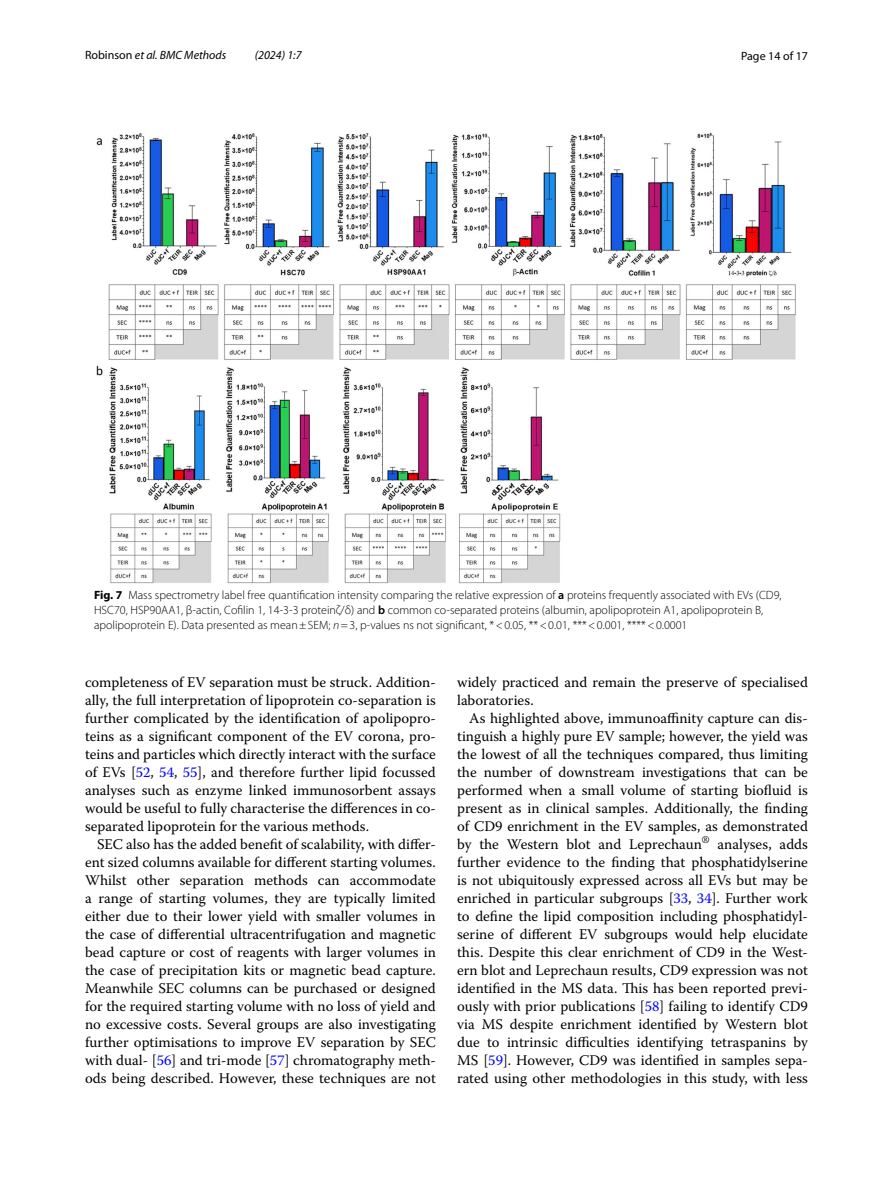
<style>
.page{position:relative;width:893px;height:1187px;background:#fff}
.page>*{position:absolute;margin:0;border:0;box-sizing:border-box;transform-origin:0 0}
.t1{font:14.7px/18px "Warnock Pro";color:#000;text-align:justify}
.t2{font:300 12px/15px "Myriad Pro";color:#000}
.t3{font:italic 12px "Myriad Pro";color:#000}
.t4{font:12px "Myriad Pro";color:#000}
.s1{font-style:normal}
.s2{font-weight:700}
.s3{font-weight:600}
.s4{font-style:italic}
.s5{color:#00f}
</style>
<div class="page">
<img style="left:96px;top:133px;width:700px;height:450px">
<p class="t3" style="left:85px;top:48px;width:143px"><span class="s1">Robinson</span> et al. BMC Methods</p>
<p class="t3" style="left:255px;top:48px;width:48px">(2024) 1:7</p>
<p class="t4" style="left:741px;top:48px;width:68px">Page 14 of 17</p>
<p class="t2" style="left:94px;top:587px;width:689px"><span class="s2">Fig. 7</span> Mass spectrometry label free quantification intensity comparing the relative expression of <span class="s3">a</span> proteins frequently associated with EVs (CD9,<br>HSC70, HSP90AA1, β-actin, Cofilin 1, 14-3-3 proteinζ/δ) and <span class="s3">b</span> common co-separated proteins (albumin, apolipoprotein A1, apolipoprotein B, apolipoprotein E). Data presented as mean±SEM; <span class="s4">n</span>=3, p-values ns not significant, *&lt;0.05, **&lt;0.01, ***&lt;0.001, ****&lt;0.0001</p>
<p class="t1" style="left:85px;top:672px;width:352px">completeness of EV separation must be struck. Addition&shy;ally, the full interpretation of lipoprotein co-separation is further complicated by the identification of apolipopro&shy;teins as a significant component of the EV corona, pro&shy;teins and particles which directly interact with the surface of EVs [<span class="s5">52</span>, <span class="s5">54</span>, <span class="s5">55</span>], and therefore further lipid focussed analyses such as enzyme linked immunosorbent assays would be useful to fully characterise the differences in co&shy;separated lipoprotein for the various methods.</p>
<p class="t1" style="left:85px;top:834px;width:352px;text-indent:12px">SEC also has the added benefit of scalability, with differ&shy;ent sized columns available for different starting volumes.<br>Whilst other separation methods can accommodate a range of starting volumes, they are typically limited either due to their lower yield with smaller volumes in the case of differential ultracentrifugation and magnetic bead capture or cost of reagents with larger volumes in the case of precipitation kits or magnetic bead capture.<br>Meanwhile SEC columns can be purchased or designed for the required starting volume with no loss of yield and no excessive costs. Several groups are also investigating further optimisations to improve EV separation by SEC with dual- [<span class="s5">56</span>] and tri-mode [<span class="s5">57</span>] chromatography meth&shy;ods being described. However, these techniques are not</p>
<p class="t1" style="left:457px;top:672px;width:352px">widely practiced and remain the preserve of specialised laboratories.</p>
<p class="t1" style="left:457px;top:708px;width:352px;text-indent:12px">As highlighted above, immunoaffinity capture can dis&shy;tinguish a highly pure EV sample; however, the yield was the lowest of all the techniques compared, thus limiting the number of downstream investigations that can be performed when a small volume of starting biofluid is present as in clinical samples. Additionally, the finding of CD9 enrichment in the EV samples, as demonstrated by the Western blot and Leprechaun<sup>®</sup> analyses, adds further evidence to the finding that phosphatidylserine is not ubiquitously expressed across all EVs but may be enriched in particular subgroups [<span class="s5">33</span>, <span class="s5">34</span>]. Further work to define the lipid composition including phosphatidyl&shy;serine of different EV subgroups would help elucidate this. Despite this clear enrichment of CD9 in the West&shy;ern blot and Leprechaun results, CD9 expression was not identified in the MS data. This has been reported previ&shy;ously with prior publications [<span class="s5">58</span>] failing to identify CD9 via MS despite enrichment identified by Western blot due to intrinsic difficulties identifying tetraspanins by MS [<span class="s5">59</span>]. However, CD9 was identified in samples sepa&shy;rated using other methodologies in this study, with less</p>
</div>
